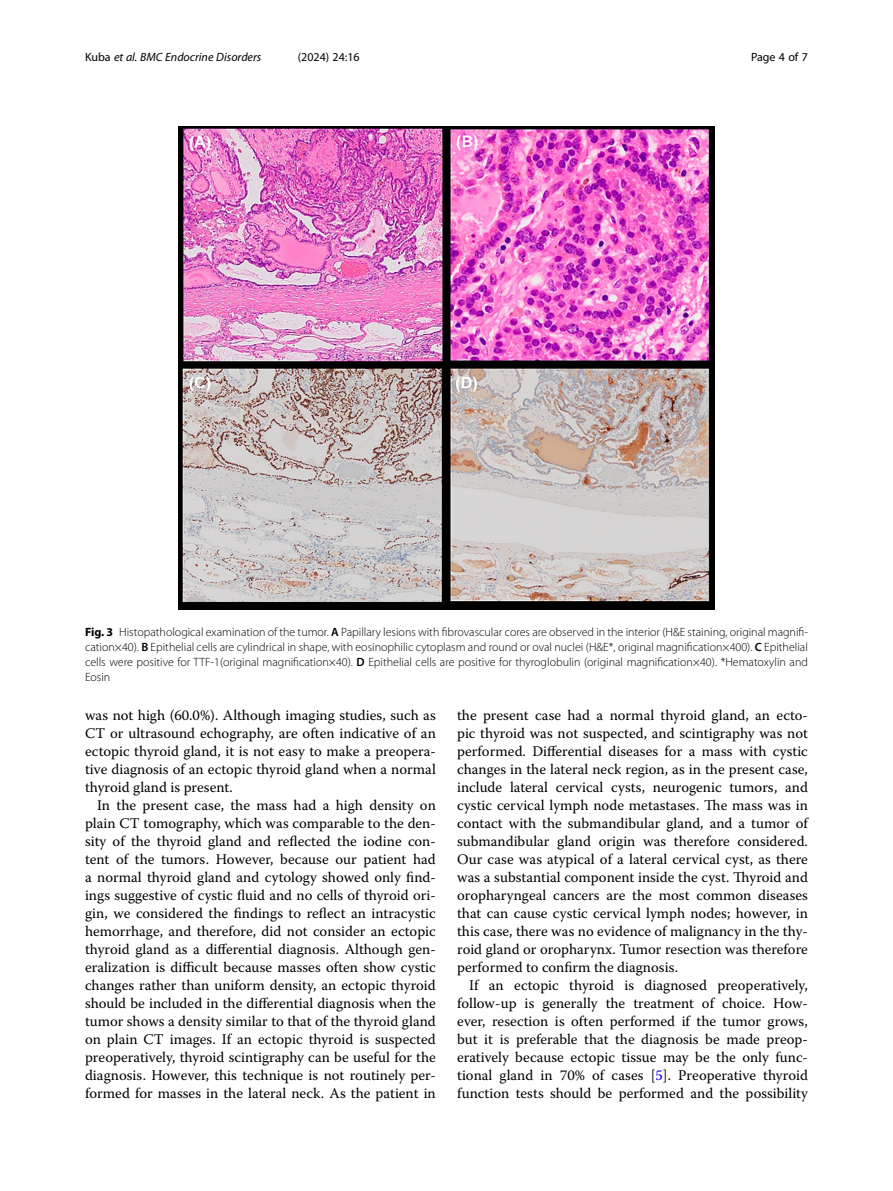
<style>
.page{position:relative;width:893px;height:1191px;background:#fff}
.page>*{position:absolute;margin:0;border:0;box-sizing:border-box;transform-origin:0 0}
.Body_Text_Indent{font:14.7px/18px "Warnock Pro";color:#000;text-align:justify}
.Body_Text{font:14.7px/18px "Warnock Pro";color:#000;text-align:justify}
.Figure_Caption{font:300 12px/15px "Myriad Pro";color:#000;text-align:justify}
.t1{font:italic 12px "Myriad Pro";color:#000}
.t2{font:12px "Myriad Pro";color:#000}
.s1{font-style:normal}
.s2{font-weight:700}
.s3{font-weight:600}
.s4{color:#00f}
</style>
<div class="page">
<img style="left:179px;top:126px;width:535px;height:483px">
<p class="t1" style="left:85px;top:50px;width:178px"><span class="s1">Kuba</span> et al. BMC Endocrine Disorders</p>
<p class="t2" style="left:298px;top:50px;width:63px">(2024) 24:16</p>
<p class="t2" style="left:751px;top:50px;width:58px">Page 4 of 7</p>
<p class="Figure_Caption" style="left:85px;top:625px;width:724px"><span class="s2">Fig. 3</span> Histopathological examination of the tumor. <span class="s3">A</span> Papillary lesions with fibrovascular cores are observed in the interior (H&amp;E staining, original magnifi&shy;cation×40). <span class="s3">B</span> Epithelial cells are cylindrical in shape, with eosinophilic cytoplasm and round or oval nuclei (H&amp;E*, original magnification×400). <span class="s3">C</span> Epithelial cells were positive for TTF-1(original magnification×40). <span class="s3">D</span> Epithelial cells are positive for thyroglobulin (original magnification×40). *Hematoxylin and Eosin</p>
<p class="Body_Text" style="left:85px;top:706px;width:352px">was not high (60.0%). Although imaging studies, such as CT or ultrasound echography, are often indicative of an ectopic thyroid gland, it is not easy to make a preopera&shy;tive diagnosis of an ectopic thyroid gland when a normal thyroid gland is present.</p>
<p class="Body_Text_Indent" style="left:85px;top:796px;width:352px;text-indent:12px">In the present case, the mass had a high density on plain CT tomography, which was comparable to the den&shy;sity of the thyroid gland and reflected the iodine con&shy;tent of the tumors. However, because our patient had a normal thyroid gland and cytology showed only find&shy;ings suggestive of cystic fluid and no cells of thyroid ori&shy;gin, we considered the findings to reflect an intracystic hemorrhage, and therefore, did not consider an ectopic thyroid gland as a differential diagnosis. Although gen&shy;eralization is difficult because masses often show cystic changes rather than uniform density, an ectopic thyroid should be included in the differential diagnosis when the tumor shows a density similar to that of the thyroid gland on plain CT images. If an ectopic thyroid is suspected preoperatively, thyroid scintigraphy can be useful for the diagnosis. However, this technique is not routinely per&shy;formed for masses in the lateral neck. As the patient in</p>
<p class="Body_Text_Indent" style="left:457px;top:706px;width:352px">the present case had a normal thyroid gland, an ecto&shy;pic thyroid was not suspected, and scintigraphy was not performed. Differential diseases for a mass with cystic changes in the lateral neck region, as in the present case, include lateral cervical cysts, neurogenic tumors, and cystic cervical lymph node metastases. The mass was in contact with the submandibular gland, and a tumor of submandibular gland origin was therefore considered.<br>Our case was atypical of a lateral cervical cyst, as there was a substantial component inside the cyst. Thyroid and oropharyngeal cancers are the most common diseases that can cause cystic cervical lymph nodes; however, in this case, there was no evidence of malignancy in the thy&shy;roid gland or oropharynx. Tumor resection was therefore performed to confirm the diagnosis.</p>
<p class="Body_Text_Indent" style="left:457px;top:976px;width:352px;text-indent:12px">If an ectopic thyroid is diagnosed preoperatively, follow-up is generally the treatment of choice. How&shy;ever, resection is often performed if the tumor grows, but it is preferable that the diagnosis be made preop&shy;eratively because ectopic tissue may be the only func&shy;tional gland in 70% of cases [<span class="s4">5</span>]. Preoperative thyroid function tests should be performed and the possibility</p>
</div>
